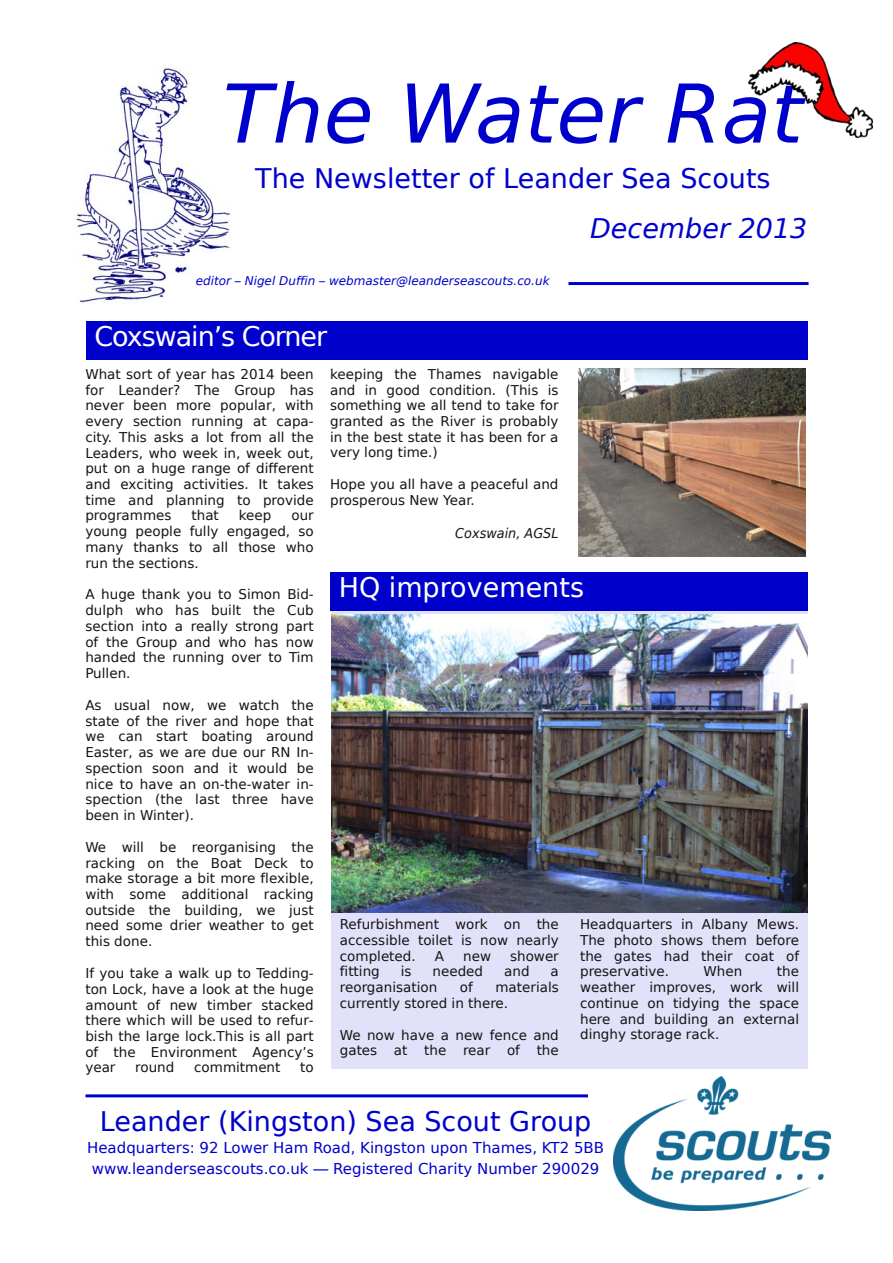
<style>
.page{position:relative;width:893px;height:1263px;background:#fff}
.page>*{position:absolute;margin:0;border:0;box-sizing:border-box;transform-origin:0 0}
.t1{font:italic 81px "Bitstream Vera Sans";color:#0000cd}
.t2{font:27px "Bitstream Vera Sans";color:#0000cd}
.t3{font:27px "Bitstream Vera Sans";letter-spacing:-.03em;color:#fff}
.t4{font:27px "Bitstream Vera Sans";color:#fff}
.t5{font:italic 27px "Bitstream Vera Sans";color:#0000cd}
.t6{font:15px/21.6px "Bitstream Vera Sans";color:#0000cd;text-align:center}
.t7{font:13.5px/15.8px "Bitstream Vera Sans";color:#161413;text-align:justify}
.t8{font:italic 13.5px "Bitstream Vera Sans";color:#161413;scale:.95 1}
.t9{font:italic 12px "Bitstream Vera Sans";color:#0000cd}
</style>
<div class="page">
<img style="left:613px;top:1076px;width:217px;height:134px">
<img style="left:75px;top:67px;width:157px;height:236px">
<hr style="left:568px;top:282px;width:240px;height:3px;background:#0000cd">
<hr style="left:85px;top:1094px;width:503px;height:3px;background:#0000cd">
<div style="left:331px;top:579px;width:477px;height:490px;background:#e1e1fa"></div>
<div style="left:86px;top:321px;width:722px;height:39px;background:#0000cd"></div>
<div style="left:330px;top:573px;width:478px;height:38px;background:#0000cd"></div>
<img style="left:331px;top:614px;width:477px;height:298px">
<img style="left:578px;top:369px;width:228px;height:188px">
<img style="left:748px;top:42px;width:125px;height:95px">
<h1 class="t1" style="left:223px;top:67px;width:582px">The Water Rat</h1>
<h2 class="t2" style="left:255px;top:163px;width:517px">The Newsletter of Leander Sea Scouts</h2>
<p class="t9" style="left:196px;top:274px;width:355px">editor – Nigel Duffin – webmaster@leanderseascouts.co.uk</p>
<h2 class="t3" style="left:95px;top:321px;width:234px">Coxswain’s Corner</h2>
<h2 class="t5" style="left:590px;top:213px;width:219px">December 2013</h2>
<p class="t7" style="left:85px;top:366px;width:230px">What sort of year has 2014 been for Leander? The Group has never been more popular, with every section running at capa&shy;city. This asks a lot from all the Leaders, who week in, week out, put on a huge range of different and exciting activities. It takes time and planning to provide programmes</p>
<p class="t7" style="left:191px;top:508px;width:29px">that</p>
<p class="t7" style="left:239px;top:508px;width:34px">keep</p>
<p class="t7" style="left:85px;top:508px;width:230px;text-indent:206px">our young people fully engaged, so many thanks to all those who run the sections.</p>
<p class="t7" style="left:85px;top:587px;width:230px">A huge thank you to Simon Bid&shy;dulph who has built the Cub section into a really strong part of the Group and who has now handed the running over to Tim Pullen.</p>
<p class="t7" style="left:85px;top:697px;width:230px">As usual now, we watch the state of the river and hope that we can start boating around Easter, as we are due our RN In&shy;spection soon and it would be nice to have an on-the-water in&shy;spection (the last three have been in Winter).</p>
<p class="t7" style="left:85px;top:839px;width:230px">We will be reorganising the racking on the Boat Deck to make storage a bit more flexible, with some additional racking outside the building, we just need some drier weather to get this done.</p>
<p class="t7" style="left:85px;top:965px;width:230px">If you take a walk up to Tedding&shy;ton Lock, have a look at the huge amount of new timber stacked there which will be used to refur&shy;bish the large lock.This is all part of the Environment Agency’s year</p>
<p class="t7" style="left:135px;top:1060px;width:41px">round</p>
<p class="t7" style="left:194px;top:1060px;width:88px">commitment</p>
<p class="t7" style="left:300px;top:1060px;width:15px">to</p>
<p class="t7" style="left:330px;top:366px;width:230px">keeping the Thames navigable and in good condition. (This is something we all tend to take for granted as the River is probably in the best state it has been for a very long time.)</p>
<p class="t7" style="left:330px;top:477px;width:230px">Hope you all have a peaceful and prosperous New Year.</p>
<p class="t8" style="left:455px;top:525px;width:110px">Coxswain, AGSL</p>
<h2 class="t4" style="left:339px;top:572px;width:247px">HQ improvements</h2>
<p class="t7" style="left:340px;top:917px;width:220px">Refurbishment work on the accessible toilet is now nearly completed.</p>
<p class="t7" style="left:435px;top:948px;width:11px">A</p>
<p class="t7" style="left:463px;top:948px;width:29px">new</p>
<p class="t7" style="left:510px;top:948px;width:50px">shower</p>
<p class="t7" style="left:340px;top:964px;width:41px">fitting</p>
<p class="t7" style="left:401px;top:964px;width:12px">is</p>
<p class="t7" style="left:433px;top:964px;width:52px">needed</p>
<p class="t7" style="left:504px;top:964px;width:27px">and</p>
<p class="t7" style="left:551px;top:964px;width:10px">a</p>
<p class="t7" style="left:340px;top:979px;width:99px">reorganisation</p>
<p class="t7" style="left:460px;top:979px;width:15px">of</p>
<p class="t7" style="left:340px;top:979px;width:220px;text-indent:156px">materials currently stored in there.</p>
<p class="t7" style="left:340px;top:1027px;width:220px">We now have a new fence and gates at the rear of the</p>
<p class="t7" style="left:580px;top:917px;width:220px">Headquarters in Albany Mews.<br>The photo shows them before the gates had their coat of preservative.</p>
<p class="t7" style="left:580px;top:964px;width:220px;text-indent:197px">the weather improves, work will continue on tidying the space here and building an external dinghy storage rack.</p>
<p class="t7" style="left:704px;top:964px;width:40px">When</p>
<h2 class="t2" style="left:100px;top:1106px;width:493px">Leander (Kingston) Sea Scout Group</h2>
<p class="t6" style="left:87px;top:1136px;width:519px">Headquarters: 92 Lower Ham Road, Kingston upon Thames, KT2 5BB www.leanderseascouts.co.uk — Registered Charity Number 290029</p>
</div>
